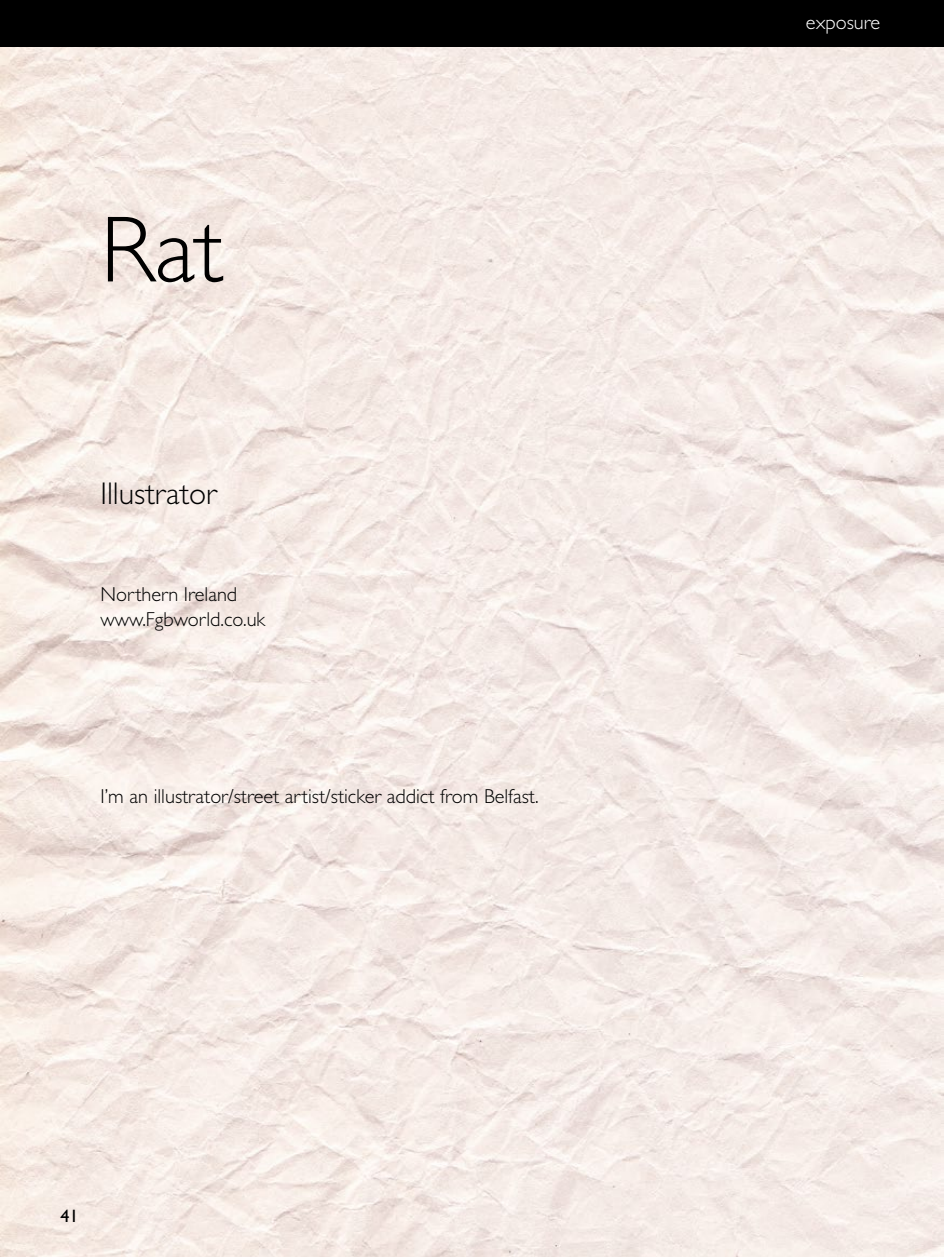
<style>
.page{position:relative;width:944px;height:1257px;background:#fff}
.page>*{position:absolute;margin:0;border:0;box-sizing:border-box;transform-origin:0 0}
.t1{font:300 94.5px "Gill Sans Std";color:#000}
.t2{font:300 31.5px "Gill Sans Std";color:#000}
.t3{font:300 20.25px/24.8px "Gill Sans Std";color:#000}
.t4{font:300 20.25px "Gill Sans Std";color:#fff}
.t5{font:18px "Gill Sans Std";color:#000}
</style>
<div class="page">
<img style="left:0;top:47px;width:944px;height:1209px">
<div style="left:0;top:0;width:944px;height:47px;background:#000"></div>
<h1 class="t1" style="left:100px;top:197px;width:125px">Rat</h1>
<h2 class="t2" style="left:100px;top:476px;width:118px">Illustrator</h2>
<p class="t3" style="left:100px;top:582px;width:166px">Northern Ireland www.Fgbworld.co.uk</p>
<p class="t3" style="left:100px;top:784px;width:440px">I’m an illustrator/street artist/sticker addict from Belfast.</p>
<p class="t5" style="left:61px;top:1205px;width:19px">41</p>
<p class="t4" style="left:806px;top:11px;width:76px">exposure</p>
</div>
